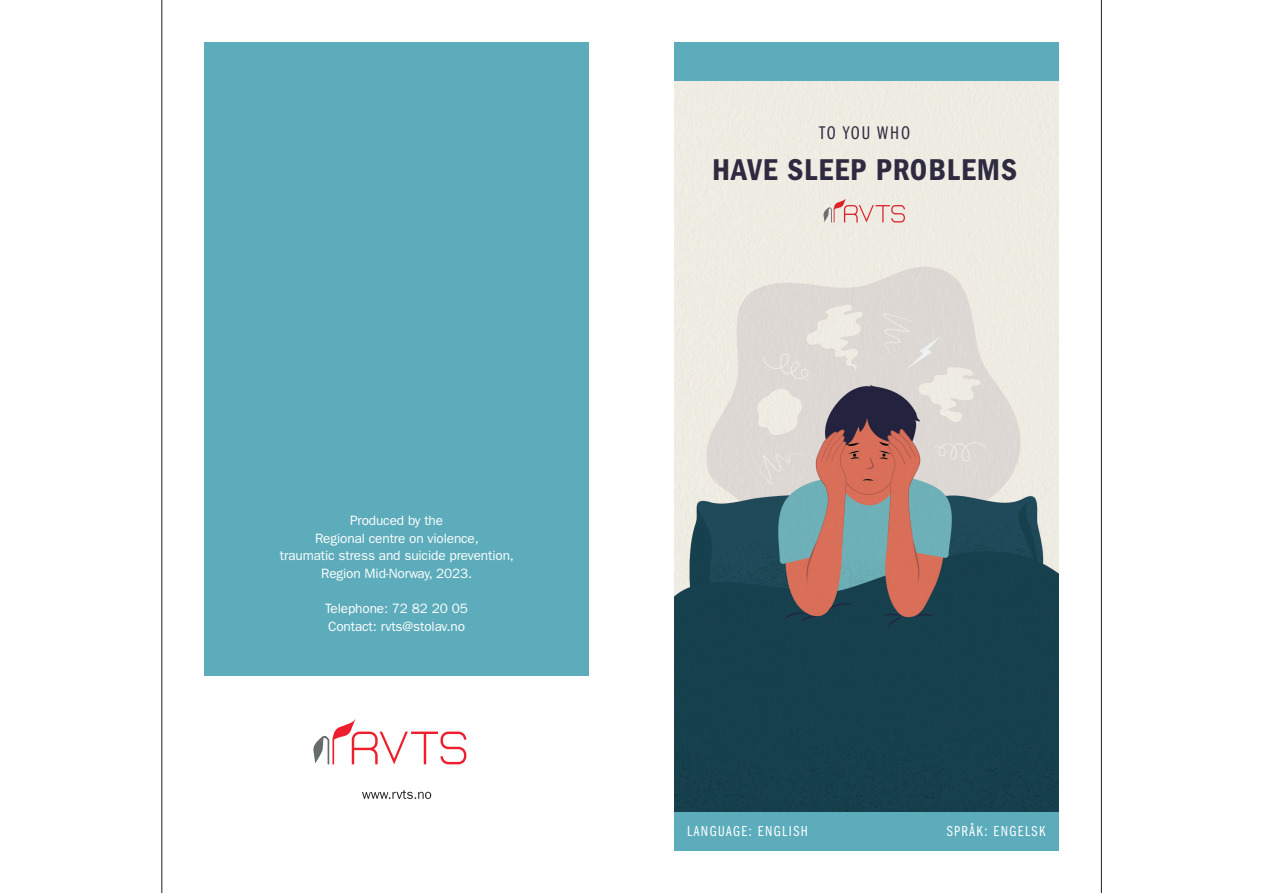
<style>
.page{position:relative;width:1263px;height:893px;background:#fff}
.page>*{position:absolute;margin:0;border:0;box-sizing:border-box;transform-origin:0 0}
.t1{font:31.2px "ITC Franklin Gothic Std Dm Cd";letter-spacing:.03em;color:#2e2b41}
.t2{font:19.05px "ITC Franklin Gothic Std Bk Cp";letter-spacing:.1em;color:#2e2b41}
.t3{font:15px "ITC Franklin Gothic Std Bk Cp";letter-spacing:.1em;color:#fff}
.t4{font:13.5px/17.7px "ITC Franklin Gothic Std";letter-spacing:-.01em;color:#fff;text-align:center}
</style>
<div class="page">
<div style="left:204px;top:43px;width:385px;height:633px;background:#5cacbb"></div>
<svg style="left:313px;top:719px;width:153px;height:45px"></svg>
<svg style="left:362px;top:790px;width:69px;height:9px"></svg>
<img style="left:674px;top:81px;width:385px;height:731px">
<div style="left:674px;top:43px;width:385px;height:38px;background:#5cacbb"></div>
<div style="left:674px;top:812px;width:385px;height:38px;background:#5cacbb"></div>
<svg style="left:823px;top:198px;width:82px;height:24px;background:#e7cbc5"></svg>
<hr style="left:1101px;top:0;width:1px;height:893px;background:#231f20">
<hr style="left:162px;top:0;width:1px;height:893px;background:#231f20">
<p class="t4" style="left:280px;top:512px;width:235px">Produced by the<br>Regional centre on violence,<br>traumatic stress and suicide prevention,<br>Region Mid-Norway, 2023.</p>
<p class="t4" style="left:325px;top:600px;width:144px;text-align:left">Telephone: 72 82 20 05<br>Contact: rvts@stolav.no</p>
<p class="t2" style="left:819px;top:122px;width:92px">TO YOU WHO</p>
<p class="t1" style="left:712px;top:152px;width:306px">HAVE SLEEP PROBLEMS</p>
<p class="t3" style="left:687px;top:822px;width:122px">LANGUAGE: ENGLISH</p>
<p class="t3" style="left:947px;top:822px;width:100px">SPRÅK: ENGELSK</p>
</div>
